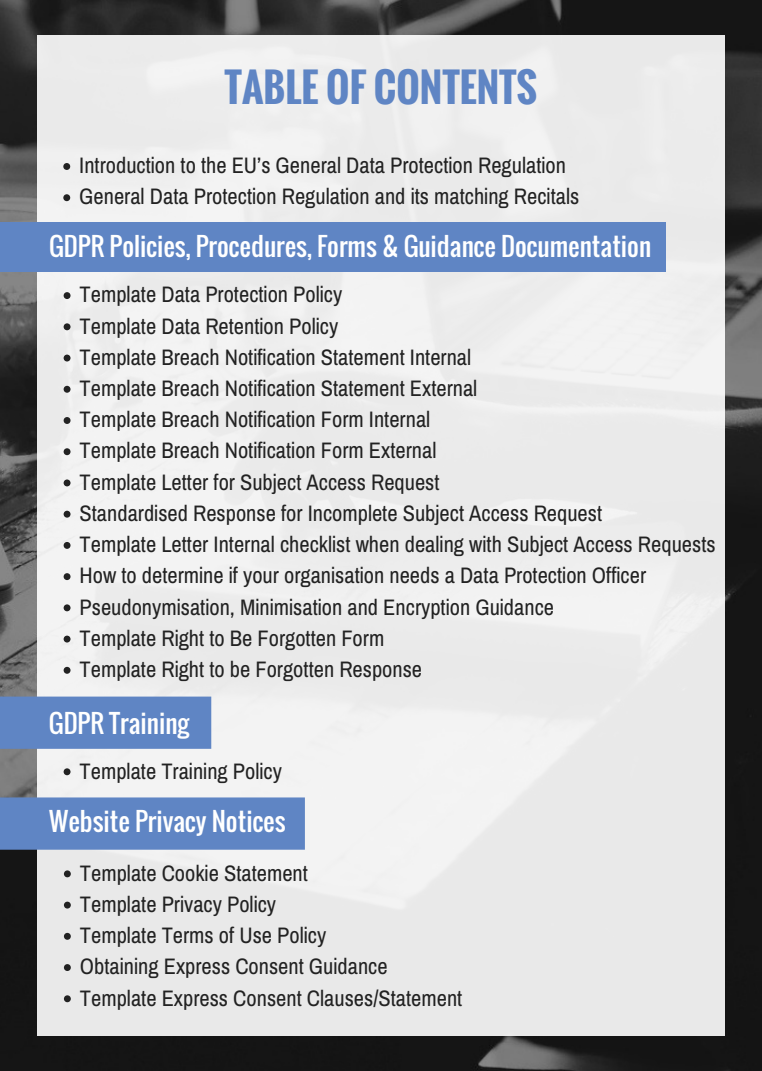
<style>
.page{position:relative;width:762px;height:1071px;background:#fff}
.page>*{position:absolute;margin:0;border:0;box-sizing:border-box;transform-origin:0 0}
.t1{font:700 39.24px "Oswald";color:#5f85c4}
.t2{font:25.24px "Oswald";color:#fff}
.t3{font:22.44px/31.2px "Archivo Narrow";color:#222}
</style>
<div class="page">
<img style="left:0;top:0;width:762px;height:1069px">
<div style="left:37px;top:35px;width:687px;height:1000px;background:#ebebeb"></div>
<div style="left:0;top:222px;width:665px;height:49px;background:#5f85c4"></div>
<svg style="left:63px;top:163px;width:7px;height:7px"></svg>
<svg style="left:63px;top:194px;width:7px;height:7px"></svg>
<svg style="left:64px;top:292px;width:6px;height:7px"></svg>
<svg style="left:64px;top:323px;width:6px;height:7px"></svg>
<svg style="left:64px;top:354px;width:6px;height:7px"></svg>
<svg style="left:64px;top:386px;width:6px;height:6px"></svg>
<svg style="left:64px;top:417px;width:6px;height:7px"></svg>
<svg style="left:64px;top:448px;width:6px;height:7px"></svg>
<svg style="left:64px;top:479px;width:6px;height:7px"></svg>
<svg style="left:64px;top:510px;width:6px;height:7px"></svg>
<svg style="left:64px;top:542px;width:6px;height:6px"></svg>
<svg style="left:64px;top:573px;width:6px;height:7px"></svg>
<svg style="left:64px;top:604px;width:6px;height:7px"></svg>
<svg style="left:64px;top:635px;width:6px;height:7px"></svg>
<svg style="left:64px;top:666px;width:6px;height:7px"></svg>
<div style="left:0;top:696px;width:211px;height:52px;background:#5f85c4"></div>
<svg style="left:64px;top:768px;width:6px;height:7px"></svg>
<div style="left:0;top:797px;width:305px;height:52px;background:#5f85c4"></div>
<svg style="left:64px;top:870px;width:7px;height:7px"></svg>
<svg style="left:64px;top:901px;width:7px;height:7px"></svg>
<svg style="left:64px;top:932px;width:7px;height:7px"></svg>
<svg style="left:64px;top:964px;width:7px;height:6px"></svg>
<svg style="left:64px;top:995px;width:7px;height:6px"></svg>
<h1 class="t1" style="left:225px;top:57px;width:314px">TABLE OF CONTENTS</h1>
<p class="t3" style="left:79px;top:149px;width:501px">Introduction to the EU’s General Data Protection Regulation<br>General Data Protection Regulation and its matching Recitals</p>
<p class="t2" style="left:49px;top:227px;width:603px">GDPR Policies, Procedures, Forms &amp; Guidance Documentation</p>
<p class="t3" style="left:80px;top:278px;width:637px">Template Data Protection Policy<br>Template Data Retention Policy<br>Template Breach Notification Statement Internal<br>Template Breach Notification Statement External<br>Template Breach Notification Form Internal<br>Template Breach Notification Form External<br>Template Letter for Subject Access Request<br>Standardised Response for Incomplete Subject Access Request<br>Template Letter Internal checklist when dealing with Subject Access Requests How to determine if your organisation needs a Data Protection Officer Pseudonymisation, Minimisation and Encryption Guidance<br>Template Right to Be Forgotten Form<br>Template Right to be Forgotten Response</p>
<p class="t2" style="left:49px;top:703px;width:142px">GDPR Training</p>
<p class="t3" style="left:80px;top:754px;width:204px">Template Training Policy</p>
<p class="t2" style="left:49px;top:801px;width:238px">Website Privacy Notices</p>
<p class="t3" style="left:80px;top:856px;width:384px">Template Cookie Statement<br>Template Privacy Policy<br>Template Terms of Use Policy<br>Obtaining Express Consent Guidance<br>Template Express Consent Clauses/Statement</p>
</div>
